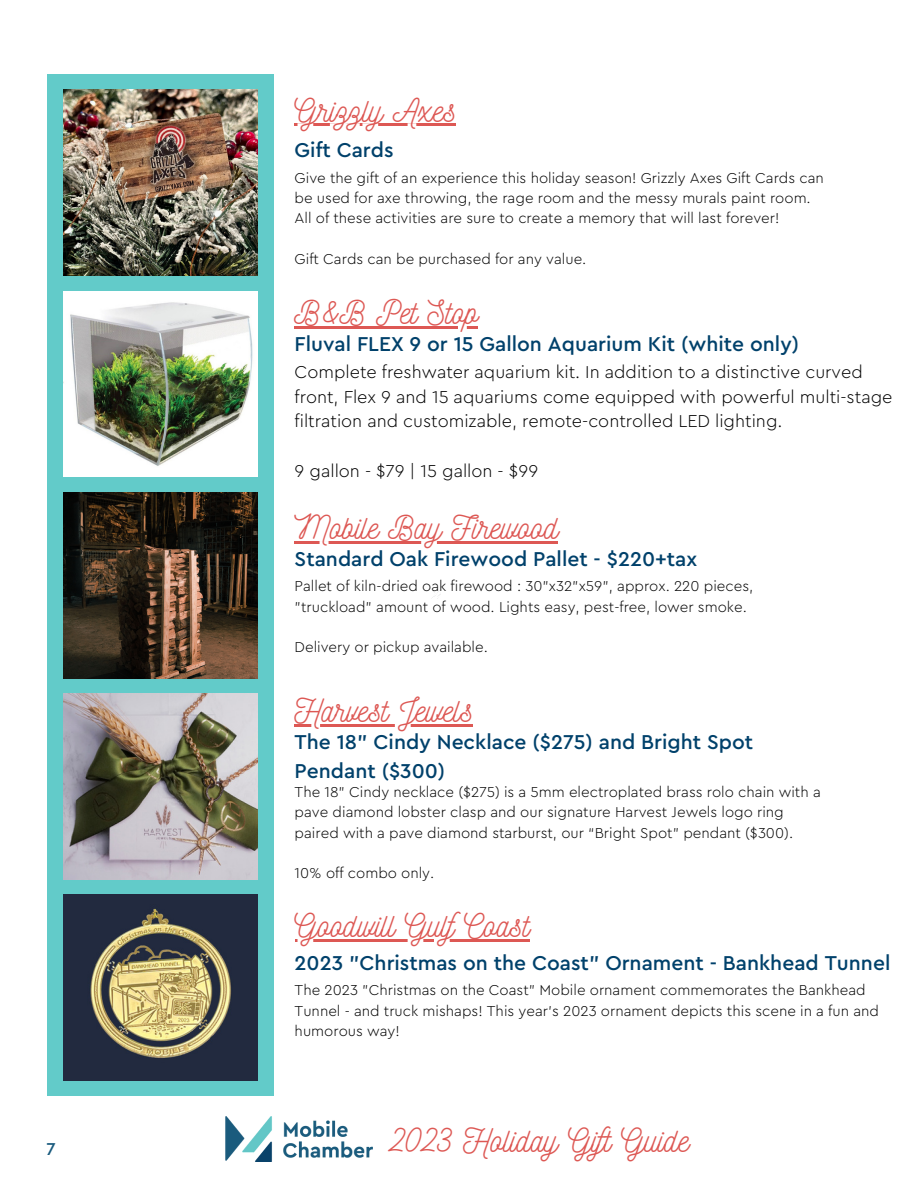
<style>
.page{position:relative;width:918px;height:1188px;background:#fff}
.page>*{position:absolute;margin:0;border:0;box-sizing:border-box;transform-origin:0 0}
.t1{font:33.45px "Nickainley";color:#dd5854}
.t2{font:33px "Nickainley";color:#dd5854}
.t3{font:500 21px/29.2px "Cera Pro";color:#00416b}
.t4{font:300 18px/24.8px "Cera Pro";color:#000}
.t5{font:500 18px "Cera Pro";color:#185a7d}
.t6{font:300 15px/20.2px "Cera Pro";color:#000}
</style>
<div class="page">
<div style="left:48px;top:74px;width:226px;height:1022px;background:#62cbc9"></div>
<img style="left:64px;top:291px;width:193px;height:186px">
<img style="left:64px;top:90px;width:193px;height:186px">
<svg style="left:431px;top:341px;width:8px;height:9px"></svg>
<hr style="left:295px;top:326px;width:183px;height:2px;background:#dd5854">
<svg style="left:432px;top:590px;width:9px;height:8px"></svg>
<hr style="left:295px;top:542px;width:263px;height:2px;background:#dd5854">
<img style="left:226px;top:1117px;width:146px;height:45px">
<img style="left:64px;top:895px;width:193px;height:186px">
<img style="left:64px;top:492px;width:193px;height:186px">
<img style="left:64px;top:694px;width:193px;height:185px">
<hr style="left:295px;top:724px;width:178px;height:2px;background:#dd5854">
<hr style="left:295px;top:939px;width:235px;height:2px;background:#dd5854">
<hr style="left:295px;top:124px;width:161px;height:2px;background:#dd5854">
<p class="t5" style="left:46px;top:1141px;width:11px">7</p>
<p class="t2" style="left:295px;top:89px;width:163px">Grizzly Axes</p>
<p class="t3" style="left:295px;top:136px;width:101px">Gift Cards</p>
<p class="t6" style="left:295px;top:168px;width:531px">Give the gift of an experience this holiday season! Grizzly Axes Gift Cards can be used for axe throwing, the rage room and the messy murals paint room.<br>All of these activities are sure to create a memory that will last forever!</p>
<p class="t6" style="left:295px;top:249px;width:293px">Gift Cards can be purchased for any value.</p>
<p class="t2" style="left:295px;top:291px;width:185px">B&amp;B Pet Stop</p>
<p class="t3" style="left:295px;top:330px;width:506px">Fluval FLEX 9 or 15 Gallon Aquarium Kit (white only)</p>
<p class="t4" style="left:295px;top:360px;width:599px">Complete freshwater aquarium kit. In addition to a distinctive curved front, Flex 9 and 15 aquariums come equipped with powerful multi-stage filtration and customizable, remote-controlled LED lighting.</p>
<p class="t4" style="left:295px;top:459px;width:245px">9 gallon - $79 | 15 gallon - $99</p>
<p class="t2" style="left:295px;top:506px;width:265px">Mobile Bay Firewood</p>
<p class="t3" style="left:295px;top:545px;width:404px">Standard Oak Firewood Pallet - $220+tax</p>
<p class="t6" style="left:295px;top:577px;width:460px">Pallet of kiln-dried oak firewood : 30"x32"x59", approx. 220 pieces, "truckload" amount of wood. Lights easy, pest-free, lower smoke.</p>
<p class="t6" style="left:295px;top:637px;width:195px">Delivery or pickup available.</p>
<p class="t2" style="left:295px;top:689px;width:180px">Harvest Jewels</p>
<p class="t3" style="left:295px;top:727px;width:460px">The 18” Cindy Necklace ($275) and Bright Spot<br>Pendant ($300)</p>
<p class="t6" style="left:295px;top:782px;width:528px">The 18” Cindy necklace ($275) is a 5mm electroplated brass rolo chain with a pave diamond lobster clasp and our signature Harvest Jewels logo ring paired with a pave diamond starburst, our “Bright Spot” pendant ($300).</p>
<p class="t6" style="left:295px;top:863px;width:141px">10% off combo only.</p>
<p class="t2" style="left:295px;top:904px;width:236px">Goodwill GulfCoast</p>
<p class="t3" style="left:295px;top:949px;width:597px">2023 "Christmas on the Coast" Ornament - Bankhead Tunnel</p>
<p class="t6" style="left:295px;top:981px;width:586px">The 2023 "Christmas on the Coast" Mobile ornament commemorates the Bankhead<br>Tunnel - and truck mishaps! This year's 2023 ornament depicts this scene in a fun and humorous way!</p>
<p class="t1" style="left:391px;top:1118px;width:299px">2023 Holiday Gift Guide</p>
</div>
